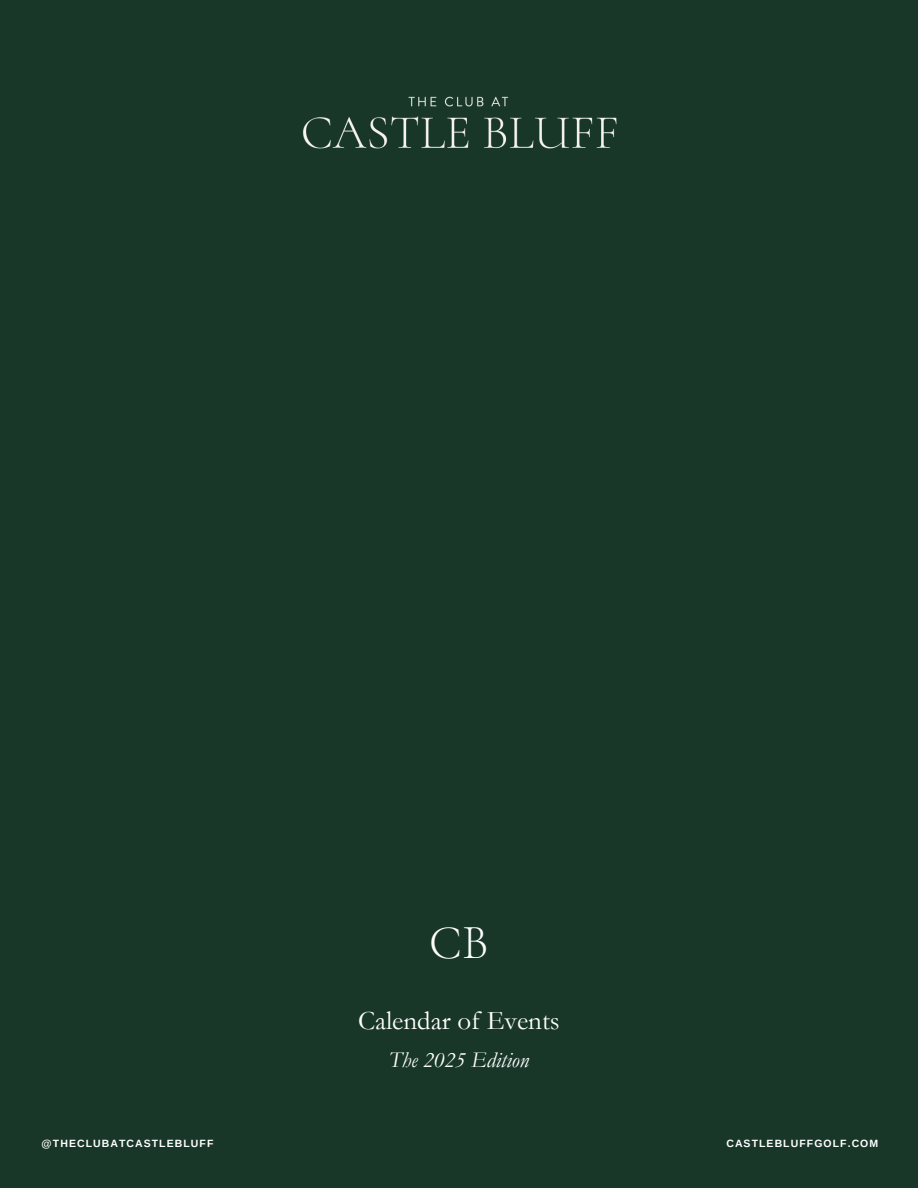
<style>
.page{position:relative;width:918px;height:1188px;background:#183729}
.page>*{position:absolute;margin:0;border:0;box-sizing:border-box;transform-origin:0 0}
.t1{font:300 48px "Cormorant Garamond";color:#fff}
.t2{font:27px "Garamond";color:#fff}
.t3{font:italic 22.5px "Garamond";color:#fff}
.t4{font:700 10.5px "Arimo";letter-spacing:.1em;color:#fff}
</style>
<div class="page">
<img style="left:302px;top:96px;width:315px;height:53px">
<p class="t1" style="left:429px;top:914px;width:61px">CB</p>
<p class="t2" style="left:358px;top:1005px;width:203px">Calendar of Events</p>
<h3 class="t3" style="left:389px;top:1048px;width:142px">The 2025 Edition</h3>
<h1 class="t4" style="left:42px;top:1138px;width:173px">@THECLUBATCASTLEBLUFF</h1>
<h2 class="t4" style="left:726px;top:1138px;width:153px">CASTLEBLUFFGOLF.COM</h2>
</div>
